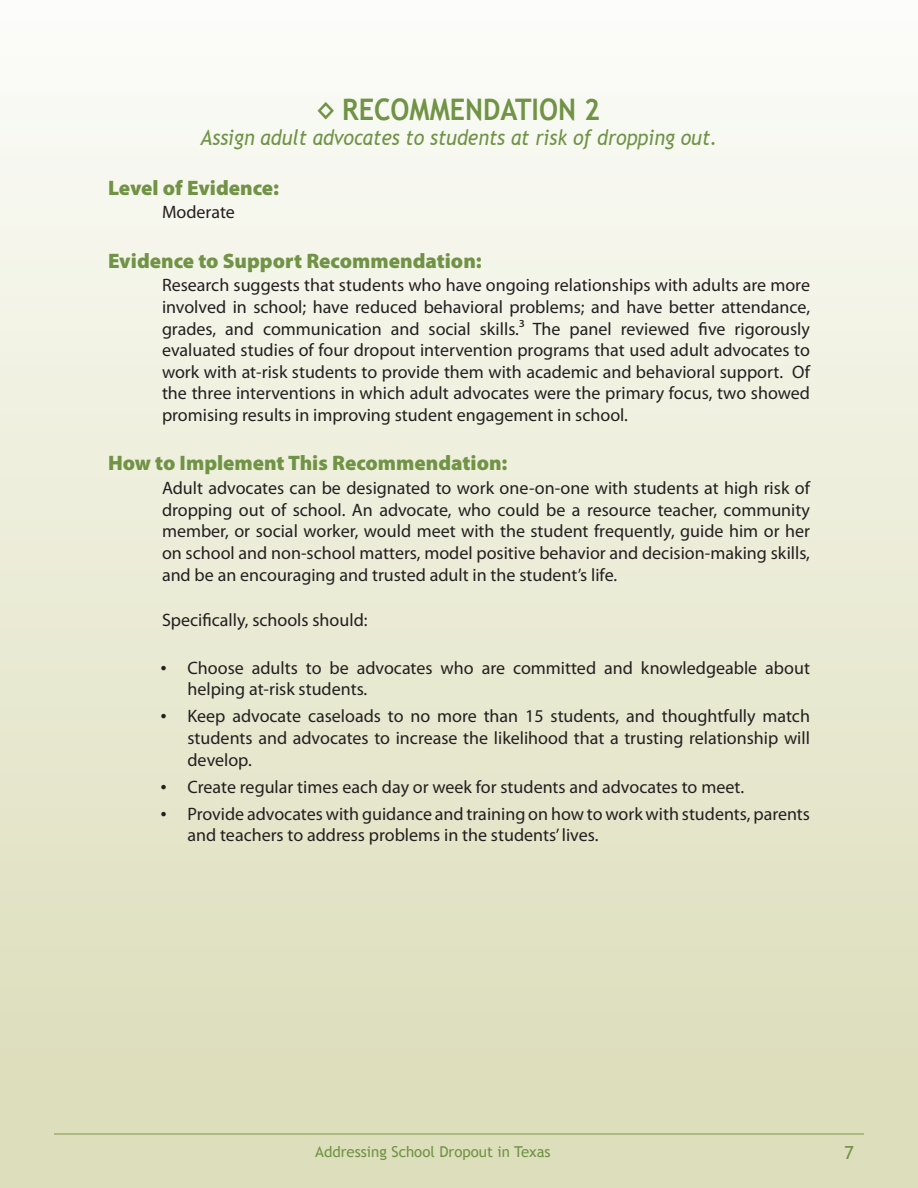
<style>
.page{position:relative;width:918px;height:1188px;background:#fff}
.page>*{position:absolute;margin:0;border:0;box-sizing:border-box;transform-origin:0 0}
.Recommendations{font:700 29.7px "Trebuchet MS";color:#709345;scale:.91 1}
.Actual_Recommendatio{font:italic 21.45px "Trebuchet MS";color:#709345;scale:.91 1}
.Heading_3{font:900 21px "Myriad Pro";color:#709345}
.info{font:18px/21.6px "Myriad Pro";color:#231f20;text-align:justify}
.Bullets{font:18px/21.6px "Myriad Pro";color:#231f20}
.t1{font:18px "Trebuchet MS";color:#709345}
.t2{font:15px "Trebuchet MS";color:#709345}
.s1{font-family:"Times New Roman"}
</style>
<div class="page">
<div style="left:0;top:0;width:918px;height:1188px;background:linear-gradient(to bottom,#fcfcf9,#dadbb6)"></div>
<hr style="left:54px;top:1134px;width:810px;height:1px;background:#789945">
<p class="Recommendations" style="left:318px;top:91px;width:312px">◊ RECOMMENDATION 2</p>
<p class="Actual_Recommendatio" style="left:201px;top:125px;width:569px">Assign adult advocates to students at risk of dropping out.</p>
<p class="Heading_3" style="left:108px;top:176px;width:173px">Level of Evidence:</p>
<p class="info" style="left:162px;top:202px;width:74px">Moderate</p>
<p class="Heading_3" style="left:108px;top:249px;width:375px">Evidence to Support Recommendation:</p>
<p class="info" style="left:162px;top:275px;width:650px">Research suggests that students who have ongoing relationships with adults are more involved in school; have reduced behavioral problems; and have better attendance, grades, and communication and social skills.³ The panel reviewed five rigorously evaluated studies of four dropout intervention programs that used adult advocates to work with at-risk students to provide them with academic and behavioral support. Of the three interventions in which adult advocates were the primary focus, two showed promising results in improving student engagement in school.</p>
<p class="Heading_3" style="left:108px;top:451px;width:401px">How to Implement This Recommendation:</p>
<p class="info" style="left:162px;top:478px;width:650px">Adult advocates can be designated to work one-on-one with students at high risk of dropping out of school. An advocate, who could be a resource teacher, community member, or social worker, would meet with the student frequently, guide him or her on school and non-school matters, model positive behavior and decision-making skills, and be an encouraging and trusted adult in the student’s life.</p>
<p class="info" style="left:162px;top:610px;width:207px">Specifically, schools should:</p>
<p class="Bullets" style="left:188px;top:657px;width:624px;text-indent:-27px"><span class="s1">•</span> Choose adults to be advocates who are committed and knowledgeable about helping at-risk students.</p>
<p class="Bullets" style="left:188px;top:706px;width:624px;text-align:justify;text-indent:-27px"><span class="s1">•</span> Keep advocate caseloads to no more than 15 students, and thoughtfully match students and advocates to increase the likelihood that a trusting relationship will develop.</p>
<p class="Bullets" style="left:160px;top:776px;width:585px"><span class="s1">•</span> Create regular times each day or week for students and advocates to meet.</p>
<p class="Bullets" style="left:188px;top:803px;width:624px;text-indent:-27px"><span class="s1">•</span> Provide advocates with guidance and training on how to work with students, parents and teachers to address problems in the students’ lives.</p>
<p class="t2" style="left:315px;top:1143px;width:237px">Addressing School Dropout in Texas</p>
<p class="t1" style="left:845px;top:1142px;width:11px">7</p>
</div>
